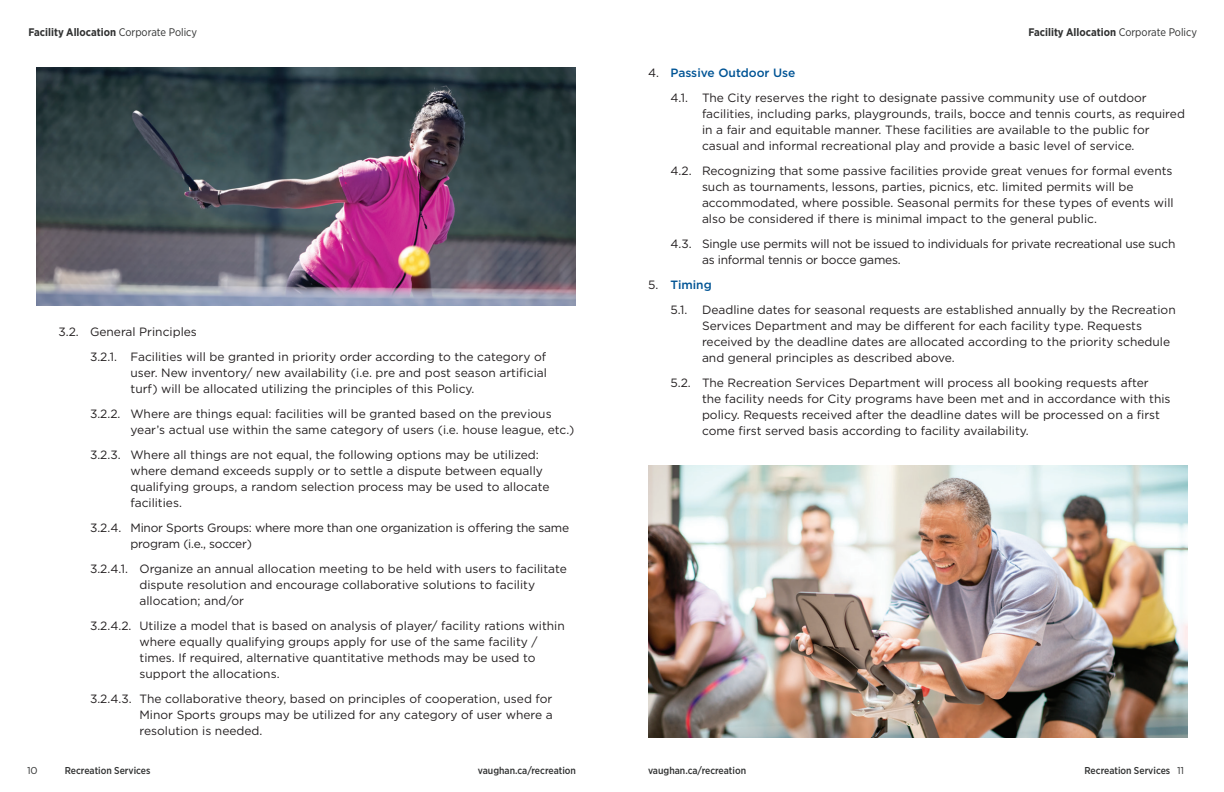
<style>
.page{position:relative;width:1224px;height:792px;background:#fff}
.page>*{position:absolute;margin:0;border:0;box-sizing:border-box;transform-origin:0 0}
.t1{font:12px/16px "Gotham";color:#231f20}
.t2{font:12px/16px "Gotham";letter-spacing:-.02em;color:#231f20}
.t3{font:700 11px "Gotham Narrow";color:#313232}
.t4{font:500 10px "Gotham Narrow";color:#313232}
.t5{font:10px "Gotham";color:#313232}
.s1{font-weight:400}
.s2{font-weight:500;color:#005495}
.s3{font-family:"Gotham";font-weight:400}
</style>
<div class="page">
<img style="left:36px;top:68px;width:540px;height:238px">
<img style="left:648px;top:466px;width:540px;height:272px">
<p class="t3" style="left:28px;top:25px;width:170px">Facility Allocation <span class="s1">Corporate Policy</span></p>
<p class="t3" style="left:1028px;top:25px;width:170px">Facility Allocation <span class="s1">Corporate Policy</span></p>
<p class="t1" style="left:90px;top:319px;width:458px;line-height:25px;text-indent:-32px">3.2. General Principles<br>3.2.1. Facilities will be granted in priority order according to the category of</p>
<p class="t1" style="left:130px;top:365px;width:418px">user. New inventory/ new availability (i.e. pre and post season artificial turf) will be allocated utilizing the principles of this Policy.</p>
<p class="t1" style="left:130px;top:406px;width:445px;text-indent:-40px">3.2.2. Where are things equal: facilities will be granted based on the previous year’s actual use within the same category of users (i.e. house league, etc.)</p>
<p class="t1" style="left:130px;top:447px;width:421px;text-indent:-40px">3.2.3. Where all things are not equal, the following options may be utilized: where demand exceeds supply or to settle a dispute between equally qualifying groups, a random selection process may be used to allocate facilities.</p>
<p class="t2" style="left:130px;top:520px;width:440px;text-indent:-40px">3.2.4. Minor Sports Groups: where more than one organization is offering the same program (i.e., soccer)</p>
<p class="t1" style="left:140px;top:561px;width:429px;text-indent:-50px">3.2.4.1. Organize an annual allocation meeting to be held with users to facilitate dispute resolution and encourage collaborative solutions to facility allocation; and/or</p>
<p class="t1" style="left:140px;top:618px;width:427px;text-indent:-50px">3.2.4.2. Utilize a model that is based on analysis of player/ facility rations within where equally qualifying groups apply for use of the same facility / times. If required, alternative quantitative methods may be used to support the allocations.</p>
<p class="t1" style="left:140px;top:691px;width:415px;text-align:justify;text-indent:-50px">3.2.4.3. The collaborative theory, based on principles of cooperation, used for Minor Sports groups may be utilized for any category of user where a resolution is needed.</p>
<p class="t1" style="left:670px;top:60px;width:478px;line-height:25px;text-indent:-22px">4. <span class="s2">Passive Outdoor Use<br></span>4.1. The City reserves the right to designate passive community use of outdoor</p>
<p class="t1" style="left:702px;top:106px;width:484px">facilities, including parks, playgrounds, trails, bocce and tennis courts, as required in a fair and equitable manner. These facilities are available to the public for casual and informal recreational play and provide a basic level of service.</p>
<p class="t1" style="left:702px;top:162px;width:473px;text-indent:-32px">4.2. Recognizing that some passive facilities provide great venues for formal events such as tournaments, lessons, parties, picnics, etc. limited permits will be accommodated, where possible. Seasonal permits for these types of events will also be considered if there is minimal impact to the general public.</p>
<p class="t2" style="left:702px;top:235px;width:475px;text-indent:-32px">4.3. Single use permits will not be issued to individuals for private recreational use such as informal tennis or bocce games.</p>
<p class="t1" style="left:670px;top:272px;width:507px;line-height:25px;text-indent:-22px">5. <span class="s2">Timing<br></span>5.1. Deadline dates for seasonal requests are established annually by the Recreation</p>
<p class="t1" style="left:702px;top:317px;width:470px">Services Department and may be different for each facility type. Requests received by the deadline dates are allocated according to the priority schedule and general principles as described above.</p>
<p class="t1" style="left:702px;top:374px;width:470px;text-indent:-32px">5.2. The Recreation Services Department will process all booking requests after the facility needs for City programs have been met and in accordance with this policy. Requests received after the deadline dates will be processed on a first come first served basis according to facility availability.</p>
<p class="t5" style="left:27px;top:764px;width:12px">10</p>
<p class="t4" style="left:65px;top:764px;width:87px">Recreation Services</p>
<p class="t4" style="left:478px;top:764px;width:100px">vaughan.ca/recreation</p>
<p class="t4" style="left:648px;top:764px;width:100px">vaughan.ca/recreation</p>
<p class="t4" style="left:1084px;top:764px;width:101px">Recreation Services <span class="s3">11</span></p>
</div>
